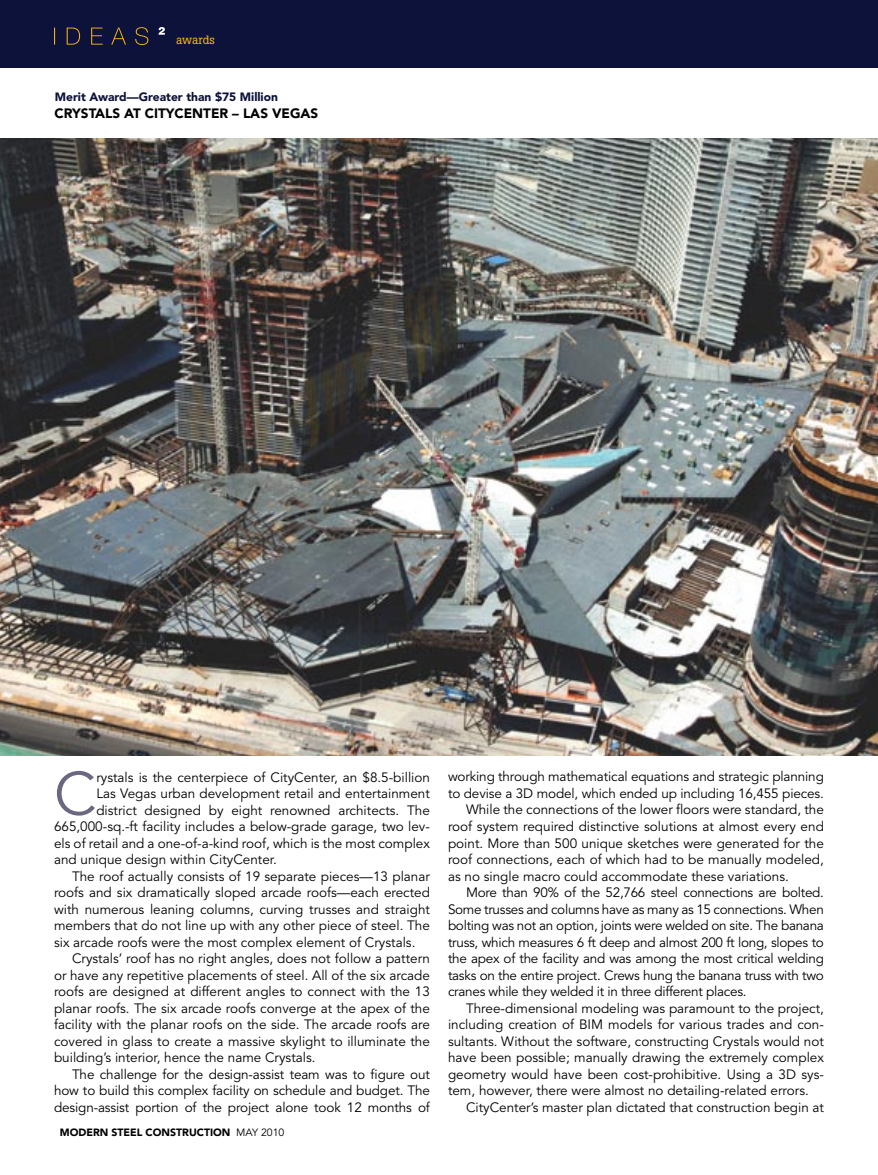
<style>
.page{position:relative;width:878px;height:1175px;background:#fff}
.page>*{position:absolute;margin:0;border:0;box-sizing:border-box;transform-origin:0 0}
.t1{font:60.15px "Avenir LT Std";color:#6b6781}
.t2{font:13.5px "Avenir LT Std";color:#000}
.t3{font:13.5px "Avenir LT Std";letter-spacing:-.02em;color:#000}
.t4{font:900 13.5px "Avenir LT Std";color:#000}
.t5{font:900 12px "Avenir LT Std";color:#0d123b}
.t6{font:12px "Boton";color:#fdb813}
.t7{font:900 10.5px "Avenir LT Std";color:#000}
.s1{font-weight:400}
</style>
<div class="page">
<div style="left:0;top:0;width:878px;height:68px;background:#0d123b"></div>
<svg style="left:54px;top:27px;width:94px;height:18px"></svg>
<svg style="left:158px;top:27px;width:7px;height:8px"></svg>
<img style="left:0;top:139px;width:878px;height:616px">
<p class="t6" style="left:176px;top:33px;width:40px">awards</p>
<p class="t5" style="left:55px;top:90px;width:224px">Merit Award—Greater than $75 Million</p>
<p class="t4" style="left:54px;top:105px;width:36px">Crystals</p>
<p class="t4" style="left:124px;top:105px;width:70px">at CityCenter</p>
<p class="t4" style="left:232px;top:105px;width:78px">– Las Vegas</p>
<h1 class="t1" style="left:54px;top:759px;width:44px">C</h1>
<p class="t2" style="left:96px;top:769px;width:335px">rystals is the centerpiece of CityCenter, an $8.5-billion</p>
<p class="t2" style="left:96px;top:785px;width:335px">Las Vegas urban development retail and entertainment</p>
<p class="t2" style="left:96px;top:802px;width:335px">district designed by eight renowned architects. The</p>
<p class="t2" style="left:54px;top:818px;width:377px">665,000-sq.-ft facility includes a below-grade garage, two lev-</p>
<p class="t2" style="left:54px;top:835px;width:377px">els of retail and a one-of-a-kind roof, which is the most complex</p>
<p class="t2" style="left:54px;top:851px;width:224px">and unique design within CityCenter.</p>
<p class="t2" style="left:72px;top:868px;width:359px">The roof actually consists of 19 separate pieces—13 planar</p>
<p class="t2" style="left:54px;top:884px;width:377px">roofs and six dramatically sloped arcade roofs—each erected</p>
<p class="t2" style="left:54px;top:901px;width:377px">with numerous leaning columns, curving trusses and straight</p>
<p class="t2" style="left:54px;top:917px;width:377px">members that do not line up with any other piece of steel. The</p>
<p class="t2" style="left:54px;top:934px;width:363px">six arcade roofs were the most complex element of Crystals.</p>
<p class="t2" style="left:72px;top:950px;width:359px">Crystals’ roof has no right angles, does not follow a pattern</p>
<p class="t2" style="left:54px;top:967px;width:377px">or have any repetitive placements of steel. All of the six arcade</p>
<p class="t2" style="left:54px;top:983px;width:377px">roofs are designed at different angles to connect with the 13</p>
<p class="t2" style="left:54px;top:1000px;width:377px">planar roofs. The six arcade roofs converge at the apex of the</p>
<p class="t2" style="left:54px;top:1016px;width:377px">facility with the planar roofs on the side. The arcade roofs are</p>
<p class="t2" style="left:54px;top:1033px;width:377px">covered in glass to create a massive skylight to illuminate the</p>
<p class="t2" style="left:54px;top:1049px;width:263px">building’s interior, hence the name Crystals.</p>
<p class="t2" style="left:72px;top:1066px;width:359px">The challenge for the design-assist team was to figure out</p>
<p class="t2" style="left:54px;top:1082px;width:377px">how to build this complex facility on schedule and budget. The</p>
<p class="t2" style="left:54px;top:1099px;width:377px">design-assist portion of the project alone took 12 months of</p>
<p class="t7" style="left:60px;top:1125px;width:226px">MODERN STEEL CONSTRUCTION <span class="s1">may 2010</span></p>
<p class="t2" style="left:448px;top:769px;width:377px">working through mathematical equations and strategic planning</p>
<p class="t2" style="left:448px;top:785px;width:377px">to devise a 3D model, which ended up including 16,455 pieces.</p>
<p class="t2" style="left:466px;top:802px;width:359px">While the connections of the lower floors were standard, the</p>
<p class="t2" style="left:448px;top:818px;width:377px">roof system required distinctive solutions at almost every end</p>
<p class="t2" style="left:448px;top:835px;width:377px">point. M ore than 500 unique sketches were generated for the</p>
<p class="t2" style="left:448px;top:851px;width:377px">roof connections, each of which had to be manually modeled,</p>
<p class="t2" style="left:448px;top:868px;width:342px">as no single macro could accommodate these variations.</p>
<p class="t3" style="left:466px;top:884px;width:359px">M ore than 90% of the 52,766 steel connections are bolted.</p>
<p class="t3" style="left:448px;top:901px;width:377px">Some trusses and columns have as many as 15 connections. When</p>
<p class="t3" style="left:448px;top:917px;width:377px">bolting was not an option, joints were welded on site. The banana</p>
<p class="t3" style="left:448px;top:934px;width:377px">truss, which measures 6 ft deep and almost 200 ft long, slopes to</p>
<p class="t3" style="left:448px;top:950px;width:377px">the apex of the facility and was among the most critical welding</p>
<p class="t3" style="left:448px;top:967px;width:377px">tasks on the entire project. Crews hung the banana truss with two</p>
<p class="t3" style="left:448px;top:983px;width:300px">cranes while they welded it in three different places.</p>
<p class="t2" style="left:466px;top:1000px;width:359px">Three-dimensional modeling was paramount to the project,</p>
<p class="t2" style="left:448px;top:1016px;width:377px">including creation of BIM models for various trades and con-</p>
<p class="t2" style="left:448px;top:1033px;width:377px">sultants. Without the software, constructing Crystals would not</p>
<p class="t2" style="left:448px;top:1049px;width:377px">have been possible; manually drawing the extremely complex</p>
<p class="t2" style="left:448px;top:1066px;width:377px">geometry would have been cost-prohibitive. Using a 3D sys-</p>
<p class="t2" style="left:448px;top:1082px;width:362px">tem, however, there were almost no detailing-related errors.</p>
<p class="t2" style="left:466px;top:1099px;width:359px">CityCenter’s master plan dictated that construction begin at</p>
</div>
